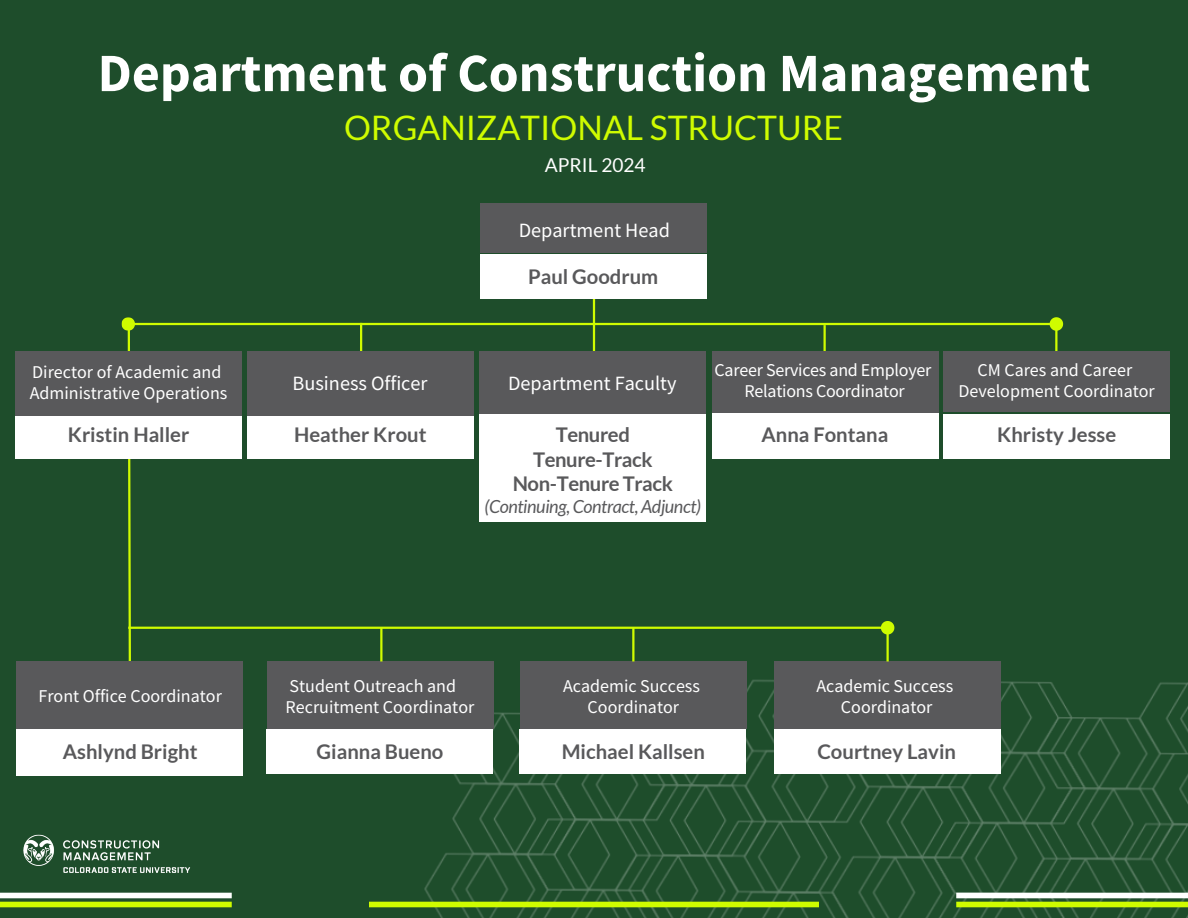
<style>
.page{position:relative;width:1188px;height:918px;background:#1e4d2b}
.page>*{position:absolute;margin:0;border:0;box-sizing:border-box;transform-origin:0 0}
.t1{font:700 54px "Source Sans Pro";color:#fff}
.t2{font:33.75px "Lato";color:#cffc00}
.t3{font:700 20.25px "Lato";color:#59595b}
.t4{font:20.25px "Source Sans Pro";color:#fff}
.t5{font:700 20.25px/24.2px "Lato";letter-spacing:-.02em;color:#59595b;text-align:center}
.t6{font:19.2px "Lato";color:#fff}
.t7{font:18px/21.3px "Source Sans Pro";color:#fff;text-align:center}
.t8{font:italic 18px "Lato";letter-spacing:-.025em;color:#59595b}
</style>
<div class="page">
<hr style="left:1055px;top:325px;width:3px;height:34px;background:#cffc00">
<hr style="left:823px;top:325px;width:3px;height:34px;background:#cffc00">
<hr style="left:360px;top:323px;width:2px;height:34px;background:#cffc00">
<img style="left:402px;top:626px;width:786px;height:292px">
<hr style="left:593px;top:269px;width:2px;height:164px;background:#cffc00">
<hr style="left:126px;top:323px;width:933px;height:2px;background:#cffc00">
<svg style="left:1050px;top:317px;width:13px;height:14px"></svg>
<svg style="left:121px;top:317px;width:14px;height:345px"></svg>
<div style="left:480px;top:254px;width:226px;height:45px;background:#fff"></div>
<div style="left:480px;top:204px;width:226px;height:49px;background:#59595b"></div>
<hr style="left:128px;top:627px;width:762px;height:2px;background:#cffc00">
<svg style="left:881px;top:621px;width:13px;height:13px"></svg>
<div style="left:16px;top:414px;width:226px;height:45px;background:#fff"></div>
<div style="left:16px;top:351px;width:226px;height:64px;background:#59595b"></div>
<div style="left:944px;top:414px;width:226px;height:45px;background:#fff"></div>
<div style="left:944px;top:351px;width:226px;height:61px;background:#59595b"></div>
<div style="left:248px;top:414px;width:226px;height:45px;background:#fff"></div>
<div style="left:248px;top:351px;width:226px;height:64px;background:#59595b"></div>
<div style="left:479px;top:413px;width:226px;height:109px;background:#fff"></div>
<div style="left:479px;top:351px;width:226px;height:63px;background:#59595b"></div>
<div style="left:712px;top:413px;width:226px;height:46px;background:#fff"></div>
<div style="left:712px;top:351px;width:226px;height:62px;background:#59595b"></div>
<div style="left:17px;top:729px;width:226px;height:46px;background:#fff"></div>
<div style="left:17px;top:662px;width:226px;height:67px;background:#59595b"></div>
<div style="left:369px;top:902px;width:450px;height:5px;background:#cffc00"></div>
<div style="left:956px;top:902px;width:232px;height:5px;background:#cffc00"></div>
<div style="left:956px;top:893px;width:232px;height:5px;background:#fff"></div>
<div style="left:0;top:902px;width:232px;height:5px;background:#cffc00"></div>
<div style="left:0;top:893px;width:232px;height:5px;background:#fff"></div>
<div style="left:267px;top:729px;width:226px;height:45px;background:#fff"></div>
<div style="left:268px;top:662px;width:226px;height:67px;background:#59595b"></div>
<div style="left:520px;top:729px;width:226px;height:45px;background:#fff"></div>
<div style="left:521px;top:662px;width:226px;height:67px;background:#59595b"></div>
<div style="left:774px;top:729px;width:226px;height:45px;background:#fff"></div>
<div style="left:774px;top:662px;width:226px;height:67px;background:#59595b"></div>
<hr style="left:380px;top:628px;width:3px;height:34px;background:#cffc00">
<hr style="left:632px;top:628px;width:3px;height:34px;background:#cffc00">
<hr style="left:886px;top:628px;width:3px;height:34px;background:#cffc00">
<img style="left:23px;top:834px;width:168px;height:39px">
<h1 class="t1" style="left:98px;top:38px;width:994px">Department of Construction Management</h1>
<p class="t2" style="left:344px;top:106px;width:500px">ORGANIZATIONAL STRUCTURE</p>
<p class="t6" style="left:545px;top:153px;width:102px">APRIL 2024</p>
<h2 class="t7" style="left:30px;top:361px;width:199px;text-align:left">Director of Academic and<br>Administrative Operations</h2>
<p class="t3" style="left:68px;top:422px;width:123px">Kristin Haller</p>
<h2 class="t4" style="left:293px;top:370px;width:137px">Business Officer</h2>
<p class="t3" style="left:294px;top:422px;width:134px">Heather Krout</p>
<h2 class="t4" style="left:519px;top:217px;width:153px">Department Head</h2>
<p class="t3" style="left:528px;top:264px;width:132px">Paul Goodrum</p>
<h2 class="t4" style="left:508px;top:370px;width:170px">Department Faculty</h2>
<p class="t5" style="left:513px;top:422px;width:162px">Tenured<br>Tenure-Track<br>Non-Tenure Track</p>
<p class="t8" style="left:485px;top:495px;width:218px">(Continuing, Contract, Adjunct)</p>
<h2 class="t7" style="left:715px;top:359px;width:218px">Career Services and Employer<br>Relations Coordinator</h2>
<p class="t3" style="left:761px;top:422px;width:128px">Anna Fontana</p>
<h2 class="t7" style="left:958px;top:359px;width:198px">CM Cares and Career<br>Development Coordinator</h2>
<p class="t3" style="left:997px;top:422px;width:120px">Khristy Jesse</p>
<h2 class="t7" style="left:38px;top:685px;width:185px">Front Office Coordinator</h2>
<p class="t3" style="left:63px;top:739px;width:136px">Ashlynd Bright</p>
<h2 class="t7" style="left:286px;top:675px;width:190px;text-align:left">Student Outreach and<br>Recruitment Coordinator</h2>
<p class="t3" style="left:317px;top:739px;width:128px">Gianna Bueno</p>
<h2 class="t7" style="left:563px;top:675px;width:138px">Academic Success<br>Coordinator</h2>
<p class="t3" style="left:562px;top:739px;width:145px">Michael Kallsen</p>
<h2 class="t7" style="left:816px;top:675px;width:138px">Academic Success<br>Coordinator</h2>
<p class="t3" style="left:817px;top:739px;width:140px">Courtney Lavin</p>
</div>
